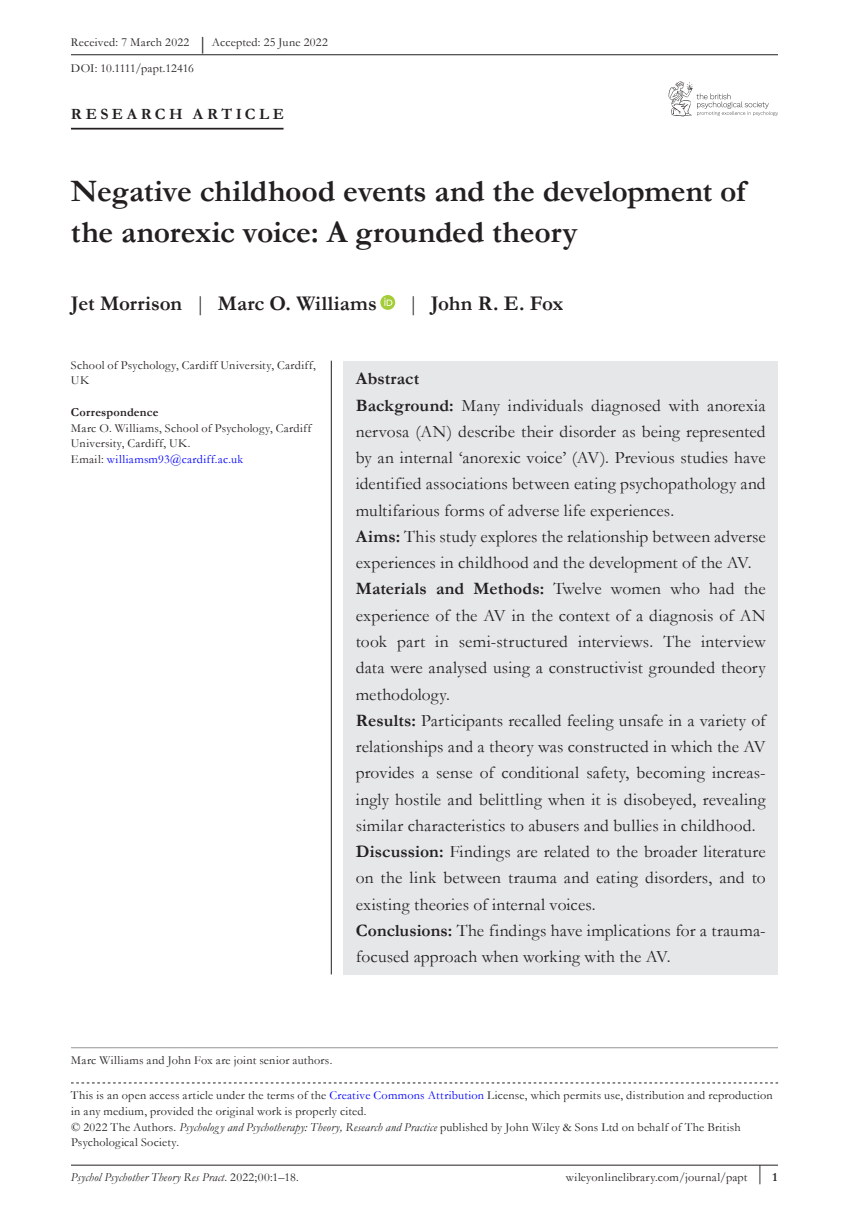
<style>
.page{position:relative;width:849px;height:1221px;background:#fff}
.page>*{position:absolute;margin:0;border:0;box-sizing:border-box;transform-origin:0 0}
.t1{font:700 31.5px/40.2px "Garamond";letter-spacing:-.005em;color:#231f20}
.t2{font:700 21px "Garamond";color:#231f20}
.t3{font:17.5px/26.2px "Garamond";letter-spacing:.01em;color:#231f20}
.t4{font:700 15.75px "Garamond";letter-spacing:.22em;color:#231f20}
.t5{font:12.25px/15.8px "Garamond";letter-spacing:.02em;color:#231f20}
.t6{font:italic 12.25px "Garamond";letter-spacing:.015em;color:#231f20}
.t7{font:700 12.25px "Garamond";letter-spacing:.02em;color:#231f20}
.s1{font-size:18.38px}
.s2{font-weight:400}
.s3{color:#00f}
.s4{font-weight:700}
.s5{font-style:italic}
.s6{font-style:normal}
</style>
<div class="page">
<hr style="left:71px;top:1164px;width:706px;height:1px;background:#231f20">
<svg style="left:668px;top:82px;width:109px;height:34px"></svg>
<hr style="left:71px;top:128px;width:212px;height:1px;background:#231f20">
<svg style="left:380px;top:295px;width:15px;height:15px"></svg>
<svg style="left:384px;top:298px;width:8px;height:8px"></svg>
<hr style="left:71px;top:54px;width:706px;height:1px;background:#231f20">
<svg style="left:71px;top:1082px;width:706px;height:1px"></svg>
<hr style="left:71px;top:1047px;width:706px;height:1px;background:#939598">
<div style="left:343px;top:360px;width:434px;height:614px;background:#e6e7e9"></div>
<hr style="left:331px;top:360px;width:1px;height:614px;background:#231f20">
<p class="t5" style="left:71px;top:30px;width:258px;line-height:25.2px">Received: 7 March 2022 <span class="s1">|</span> Accepted: 25 June 2022<br>DOI: 10.1111/papt.12416</p>
<p class="t4" style="left:71px;top:103px;width:214px">RESEARCH ARTICLE</p>
<h1 class="t1" style="left:71px;top:171px;width:676px">Negative childhood events and the development of the anorexic voice: A grounded theory</h1>
<p class="t2" style="left:71px;top:289px;width:307px">Jet Morrison <span class="s2">|</span> Marc O. Williams</p>
<p class="t2" style="left:408px;top:289px;width:156px"><span class="s2">|</span> John R. E. Fox</p>
<p class="t5" style="left:71px;top:356px;width:246px">School of Psychology, Cardiff University, Cardiff,<br>UK</p>
<p class="t7" style="left:71px;top:404px;width:89px">Correspondence</p>
<p class="t5" style="left:71px;top:419px;width:242px">Marc O. Williams, School of Psychology, Cardiff<br>University, Cardiff, UK.<br>Email: <span class="s3">williamsm93@cardiff.ac.uk</span></p>
<p class="t3" style="left:356px;top:365px;width:411px"><span class="s4">Abstract<br>Background:</span> Many individuals diagnosed with anorexia nervosa (AN) describe their disorder as being represented by an internal ‘anorexic voice’ (AV). Previous studies have identified associations between eating psychopathology and multifarious forms of adverse life experiences.<br><span class="s4">Aims:</span> This study explores the relationship between adverse experiences in childhood and the development of the AV.<br><span class="s4">Materials and Methods:</span> Twelve women who had the experience of the AV in the context of a diagnosis of AN took part in semi-structured interviews. The interview data were analysed using a constructivist grounded theory methodology.<br><span class="s4">Results:</span> Participants recalled feeling unsafe in a variety of relationships and a theory was constructed in which the AV provides a sense of conditional safety, becoming increas&shy;ingly hostile and belittling when it is disobeyed, revealing similar characteristics to abusers and bullies in childhood.<br><span class="s4">Discussion:</span> Findings are related to the broader literature on the link between trauma and eating disorders, and to existing theories of internal voices.<br><span class="s4">Conclusions:</span> The findings have implications for a trauma&shy;focused approach when working with the AV.</p>
<p class="t5" style="left:71px;top:1051px;width:263px">Marc Williams and John Fox are joint senior authors.</p>
<p class="t5" style="left:71px;top:1086px;width:703px">This is an open access article under the terms of the <span class="s3">Creative Commons Attribution</span> License, which permits use, distribution and reproduction in any medium, provided the original work is properly cited.<br>© 2022 The Authors. <span class="s5">Psycholog y and Psychotherapy: Theory, Research and Practice</span> published by John Wiley &amp; Sons Ltd on behalf of The British Psychological Society.</p>
<p class="t6" style="left:71px;top:1169px;width:229px">Psychol Psychother Theory Res Pract<span class="s6">. 2022;00:1–18.</span></p>
<p class="t5" style="left:565px;top:1169px;width:213px">wileyonlinelibrary.com/journal/papt <sup>|</sup> <span class="s4">1</span></p>
</div>
